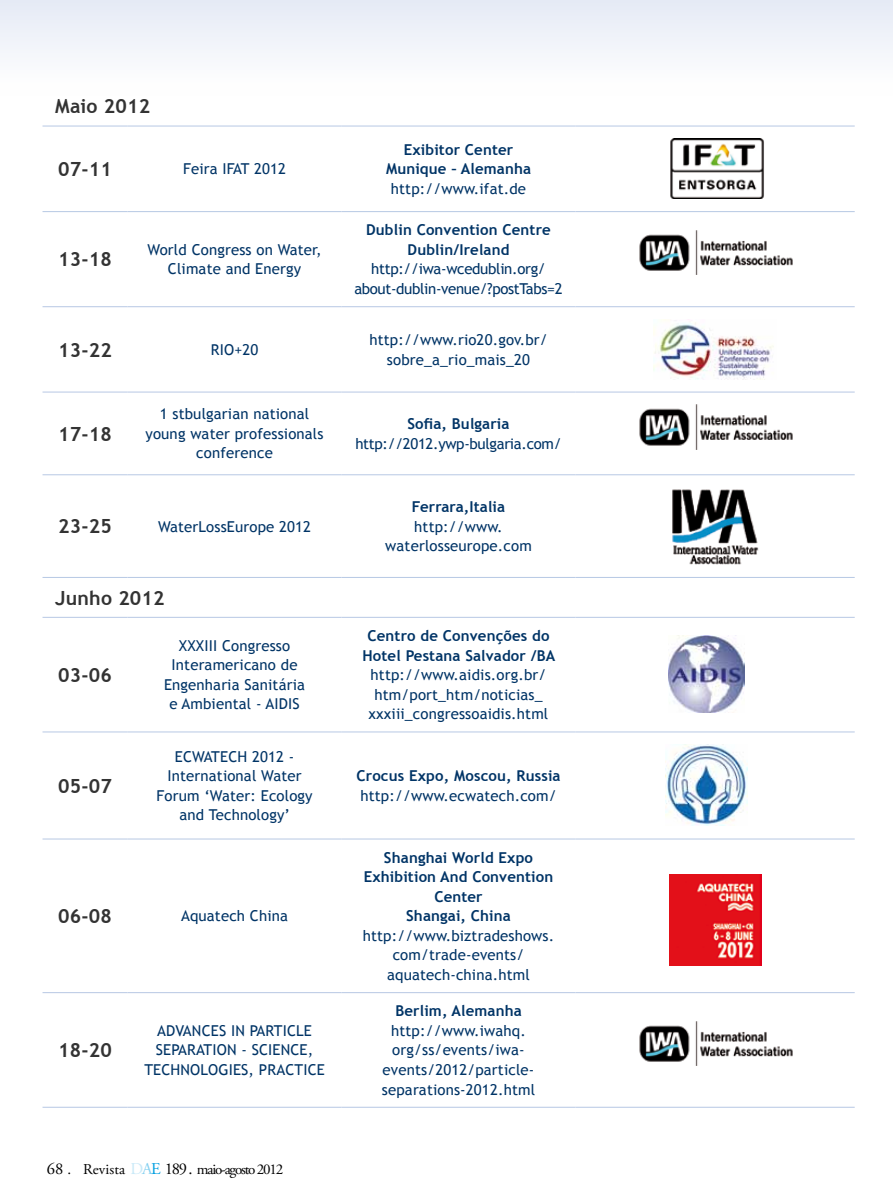
<style>
.page{position:relative;width:893px;height:1191px;background:#fff}
.page>*{position:absolute;margin:0;border:0;box-sizing:border-box;transform-origin:0 0}
.t1{font:700 19.5px "Trebuchet MS";letter-spacing:.01em;color:#333}
.t2{font:15px/19.5px "Trebuchet MS";letter-spacing:.01em;color:#003466;text-align:center}
.t3{font:700 15px/19.5px "Trebuchet MS";letter-spacing:.01em;color:#003466;text-align:center}
.t4{font:15px/19.5px "Trebuchet MS";letter-spacing:-.02em;color:#003466;text-align:center}
.t5{font:15px "Adobe Garamond Pro";letter-spacing:-.08em;color:#000}
.s1{font-size:16.5px}
.s2{font-size:16.5px;color:#c9e9f8}
.s3{font-size:16.5px;color:#84d0f0}
.s4{font-size:16.5px;color:#009ee0}
</style>
<div class="page">
<div style="left:0;top:0;width:893px;height:53px;background:#edf0f8"></div>
<hr style="left:43px;top:126px;width:85px;height:1px;background:#b7c8e4">
<hr style="left:128px;top:126px;width:214px;height:1px;background:#b7c8e4">
<hr style="left:342px;top:126px;width:233px;height:1px;background:#b7c8e4">
<hr style="left:575px;top:126px;width:280px;height:1px;background:#b7c8e4">
<hr style="left:43px;top:306px;width:85px;height:1px;background:#b7c8e4">
<hr style="left:128px;top:306px;width:214px;height:1px;background:#b7c8e4">
<hr style="left:342px;top:306px;width:233px;height:1px;background:#b7c8e4">
<hr style="left:575px;top:306px;width:280px;height:1px;background:#b7c8e4">
<hr style="left:43px;top:474px;width:85px;height:1px;background:#b7c8e4">
<hr style="left:128px;top:474px;width:214px;height:1px;background:#b7c8e4">
<hr style="left:342px;top:474px;width:233px;height:1px;background:#b7c8e4">
<hr style="left:575px;top:474px;width:280px;height:1px;background:#b7c8e4">
<hr style="left:43px;top:617px;width:85px;height:1px;background:#b7c8e4">
<hr style="left:128px;top:617px;width:214px;height:1px;background:#b7c8e4">
<hr style="left:342px;top:617px;width:233px;height:1px;background:#b7c8e4">
<hr style="left:575px;top:617px;width:280px;height:1px;background:#b7c8e4">
<hr style="left:43px;top:838px;width:85px;height:1px;background:#b7c8e4">
<hr style="left:128px;top:838px;width:214px;height:1px;background:#b7c8e4">
<hr style="left:342px;top:838px;width:233px;height:1px;background:#b7c8e4">
<hr style="left:575px;top:838px;width:280px;height:1px;background:#b7c8e4">
<hr style="left:43px;top:1107px;width:85px;height:1px;background:#b7c8e4">
<hr style="left:128px;top:1107px;width:214px;height:1px;background:#b7c8e4">
<hr style="left:342px;top:1107px;width:233px;height:1px;background:#b7c8e4">
<hr style="left:575px;top:1107px;width:280px;height:1px;background:#b7c8e4">
<hr style="left:43px;top:211px;width:85px;height:1px;background:#b7c8e4">
<hr style="left:128px;top:211px;width:214px;height:1px;background:#b7c8e4">
<hr style="left:342px;top:211px;width:233px;height:1px;background:#b7c8e4">
<hr style="left:575px;top:211px;width:280px;height:1px;background:#b7c8e4">
<hr style="left:43px;top:392px;width:85px;height:1px;background:#b7c8e4">
<hr style="left:128px;top:392px;width:214px;height:1px;background:#b7c8e4">
<hr style="left:342px;top:392px;width:233px;height:1px;background:#b7c8e4">
<hr style="left:575px;top:392px;width:280px;height:1px;background:#b7c8e4">
<hr style="left:43px;top:577px;width:85px;height:1px;background:#b7c8e4">
<hr style="left:128px;top:577px;width:214px;height:1px;background:#b7c8e4">
<hr style="left:342px;top:577px;width:233px;height:1px;background:#b7c8e4">
<hr style="left:575px;top:577px;width:280px;height:1px;background:#b7c8e4">
<hr style="left:43px;top:731px;width:85px;height:1px;background:#b7c8e4">
<hr style="left:128px;top:731px;width:214px;height:1px;background:#b7c8e4">
<hr style="left:342px;top:731px;width:233px;height:1px;background:#b7c8e4">
<hr style="left:575px;top:731px;width:280px;height:1px;background:#b7c8e4">
<hr style="left:43px;top:992px;width:85px;height:1px;background:#b7c8e4">
<hr style="left:128px;top:992px;width:214px;height:1px;background:#b7c8e4">
<hr style="left:342px;top:992px;width:233px;height:1px;background:#b7c8e4">
<hr style="left:575px;top:992px;width:280px;height:1px;background:#b7c8e4">
<img style="left:670px;top:139px;width:94px;height:59px">
<img style="left:639px;top:230px;width:154px;height:45px">
<img style="left:653px;top:319px;width:121px;height:60px">
<img style="left:639px;top:405px;width:154px;height:44px">
<img style="left:672px;top:489px;width:87px;height:75px">
<img style="left:668px;top:635px;width:77px;height:77px">
<img style="left:665px;top:744px;width:82px;height:81px">
<img style="left:670px;top:874px;width:91px;height:92px">
<img style="left:639px;top:1021px;width:154px;height:44px">
<h1 class="t1" style="left:55px;top:94px;width:96px">Maio 2012</h1>
<h1 class="t1" style="left:58px;top:157px;width:55px">07-11</h1>
<p class="t2" style="left:183px;top:159px;width:104px">Feira IFAT 2012</p>
<h1 class="t1" style="left:58px;top:247px;width:55px">13-18</h1>
<p class="t2" style="left:148px;top:240px;width:176px">World Congress on Water,<br>Climate and Energy</p>
<p class="t3" style="left:386px;top:140px;width:147px">Exibitor Center<br>Munique – Alemanha</p>
<p class="t2" style="left:391px;top:179px;width:137px">http://www.ifat.de</p>
<p class="t3" style="left:366px;top:220px;width:186px">Dublin Convention Centre<br>Dublin/Ireland</p>
<p class="t4" style="left:354px;top:259px;width:210px">http://iwa-wcedublin.org/ about-dublin-venue/?postTabs=2</p>
<h1 class="t1" style="left:58px;top:337px;width:55px">13-22</h1>
<p class="t2" style="left:211px;top:340px;width:49px">RIO+20</p>
<p class="t2" style="left:369px;top:330px;width:180px">http://www.rio20.gov.br/ sobre_a_rio_mais_20</p>
<h1 class="t1" style="left:58px;top:421px;width:55px">17-18</h1>
<p class="t2" style="left:146px;top:404px;width:179px">1 stbulgarian national young water professionals conference</p>
<p class="t3" style="left:407px;top:414px;width:104px">Sofia, Bulgaria</p>
<p class="t4" style="left:355px;top:434px;width:208px">http://2012.ywp-bulgaria.com/</p>
<h1 class="t1" style="left:58px;top:514px;width:55px">23-25</h1>
<p class="t2" style="left:158px;top:517px;width:155px">WaterLossEurope 2012</p>
<h1 class="t1" style="left:55px;top:585px;width:111px">Junho 2012</h1>
<p class="t3" style="left:412px;top:497px;width:95px">Ferrara,Italia</p>
<p class="t2" style="left:385px;top:517px;width:148px">http://www. waterlosseurope.com</p>
<h1 class="t1" style="left:58px;top:662px;width:55px">03-06</h1>
<h1 class="t1" style="left:58px;top:773px;width:55px">05-07</h1>
<p class="t2" style="left:164px;top:636px;width:142px">XXXIII Congresso<br>Interamericano de<br>Engenharia Sanitária e Ambiental - AIDIS</p>
<p class="t3" style="left:362px;top:626px;width:194px">Centro de Convenções do<br>Hotel Pestana Salvador /BA</p>
<p class="t2" style="left:369px;top:665px;width:181px">http://www.aidis.org.br/ htm/port_htm/noticias_ xxxiii_congressoaidis.html</p>
<p class="t2" style="left:157px;top:747px;width:158px">ECWATECH 2012 -<br>International Water<br>Forum ‘Water: Ecology and Technology’</p>
<p class="t3" style="left:356px;top:766px;width:206px">Crocus Expo, Moscou, Russia</p>
<p class="t2" style="left:360px;top:786px;width:198px">http://www.ecwatech.com/</p>
<h1 class="t1" style="left:58px;top:904px;width:55px">06-08</h1>
<p class="t2" style="left:181px;top:906px;width:108px">Aquatech China</p>
<h1 class="t1" style="left:58px;top:1038px;width:55px">18-20</h1>
<p class="t2" style="left:144px;top:1021px;width:182px">ADVANCES IN PARTICLE<br>SEPARATION - SCIENCE,<br>TECHNOLOGIES, PRACTICE</p>
<p class="t5" style="left:47px;top:1160px;width:238px"><span class="s1">68</span> . Revista <span class="s2">D</span><span class="s3">A</span><span class="s4">E</span> <span class="s1">189 .</span> maio-agosto 2012</p>
<p class="t3" style="left:364px;top:847px;width:191px">Shanghai World Expo<br>Exhibition And Convention<br>Center<br>Shangai, China</p>
<p class="t2" style="left:363px;top:926px;width:193px">http://www.biztradeshows. com/trade-events/ aquatech-china.html</p>
<p class="t3" style="left:395px;top:1001px;width:128px">Berlim, Alemanha</p>
<p class="t2" style="left:382px;top:1021px;width:155px">http://www.iwahq. org/ss/events/iwa&shy;events/2012/particle&shy;separations-2012.html</p>
</div>
